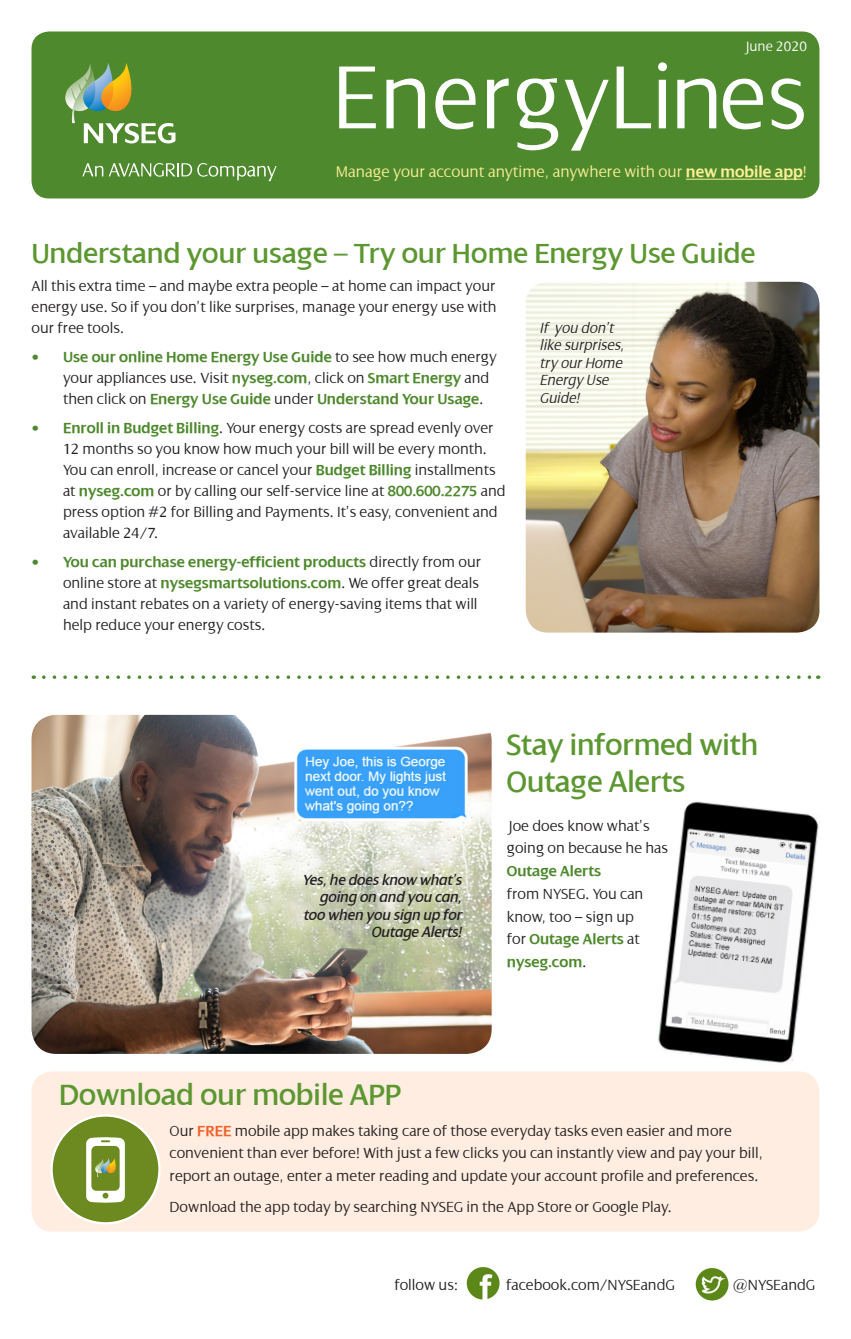
<style>
.page{position:relative;width:851px;height:1339px;background:#fff}
.page>*{position:absolute;margin:0;border:0;box-sizing:border-box;transform-origin:0 0}
.t1{font:300 96.6px "Dialog";color:#fff}
.t2{font:31.5px/36.8px "Dialog";color:#5c9731}
.t3{font:29.75px "Dialog";color:#5c9731}
.t4{font:300 16.62px "Dialog";color:#fcef97}
.t5{font:300 15.75px/21px "Dialog";color:#231f20}
.t6{font:600 15.75px/21px "Dialog";color:#4e892d}
.t7{font:italic 15.75px/17.5px "Dialog";color:#231f20;text-align:right}
.t8{font:italic 300 15.75px/17.5px "Dialog";color:#231f20}
.t9{font:300 14.53px "Dialog";color:#fff}
.s1{font-weight:600}
.s2{font-weight:300}
.s3{font-weight:300;color:#231f20}
.s4{font-weight:600;color:#4e892d}
.s5{font-weight:600;color:#f2622a}
</style>
<div class="page">
<div style="left:32px;top:1071px;width:787px;height:160px;background:#feede0;border-radius:21px"></div>
<img style="left:464px;top:1264px;width:37px;height:37px;border-radius:19px">
<img style="left:693px;top:1265px;width:37px;height:38px;border-radius:19px">
<div style="left:32px;top:32px;width:787px;height:166px;background:#4e892d;border-radius:18px"></div>
<hr style="left:686px;top:179px;width:116px;height:1px;background:#fcef97">
<img style="left:525px;top:282px;width:294px;height:350px">
<img style="left:32px;top:715px;width:459px;height:339px">
<svg style="left:44px;top:675px;width:774px;height:4px"></svg>
<svg style="left:65px;top:63px;width:110px;height:80px"></svg>
<svg style="left:82px;top:163px;width:21px;height:13px"></svg>
<svg style="left:109px;top:163px;width:167px;height:18px"></svg>
<div style="left:52px;top:1115px;width:107px;height:108px;background:#6c8a1f;border-radius:50%"></div>
<svg style="left:86px;top:1137px;width:39px;height:65px"></svg>
<div style="left:50px;top:1114px;width:111px;height:110px;border:2px solid #fff;border-radius:50%"></div>
<img style="left:293px;top:742px;width:183px;height:84px">
<img style="left:658px;top:801px;width:161px;height:262px">
<p class="t9" style="left:744px;top:39px;width:65px">June 2020</p>
<h1 class="t1" style="left:332px;top:45px;width:477px">EnergyLines</h1>
<p class="t4" style="left:336px;top:163px;width:473px">Manage your account anytime, anywhere with our <span class="s1">new mobile app</span>!</p>
<h3 class="t3" style="left:32px;top:237px;width:725px">Understand your usage <span class="s2">–</span> Try our Home Energy Use Guide</h3>
<p class="t5" style="left:32px;top:276px;width:466px;text-align:justify">All this extra time – and maybe extra people – at home can impact your energy use. So if you don’t like surprises, manage your energy use with our free tools.</p>
<p class="t6" style="left:63px;top:347px;width:435px;text-indent:-32px">• Use our online Home Energy Use Guide <span class="s3">to see how much energy your appliances use. Visit</span> nyseg.com<span class="s3">, click on</span> Smart Energy <span class="s3">and then click on</span> Energy Use Guide <span class="s3">under</span> Understand Your Usage<span class="s3">.</span></p>
<p class="t5" style="left:63px;top:418px;width:444px;text-indent:-32px"><span class="s4">• Enroll in Budget Billing</span>. Your energy costs are spread evenly over 12 months so you know how much your bill will be every month.<br>You can enroll, increase or cancel your <span class="s4">Budget Billing</span> installments at <span class="s4">nyseg.com</span> or by calling our self-service line at <span class="s4">800.600.2275</span> and press option #2 for Billing and Payments. It’s easy, convenient and available 24/7.</p>
<p class="t5" style="left:63px;top:551px;width:419px;text-indent:-32px"><span class="s4">• You can purchase energy-efficient products</span> directly from our online store at <span class="s4">nysegsmartsolutions.com</span>. We offer great deals and instant rebates on a variety of energy-saving items that will help reduce your energy costs.</p>
<p class="t8" style="left:539px;top:319px;width:86px">If you don’t like surprises, try our Home<br>Energy Use<br>Guide!</p>
<p class="t7" style="left:302px;top:871px;width:161px">Yes, he does know what’s going on and you can, too when you sign up for<br>Outage Alerts!</p>
<h2 class="t2" style="left:507px;top:727px;width:253px">Stay informed with<br>Outage Alerts</h2>
<p class="t5" style="left:507px;top:814px;width:163px;line-height:22.8px">Joe does know what’s going on because he has</p>
<p class="t6" style="left:507px;top:861px;width:96px">Outage Alerts</p>
<p class="t5" style="left:507px;top:882px;width:138px;line-height:22.8px">from NYSEG. You can know, too – sign up for <span class="s4">Outage Alerts</span> at <span class="s4">nyseg.com</span>.</p>
<h2 class="t2" style="left:59px;top:1077px;width:343px">Download our mobile APP</h2>
<p class="t5" style="left:169px;top:1119px;width:595px;line-height:22.8px">Our <span class="s5">FREE</span> mobile app makes taking care of those everyday tasks even easier and more convenient than ever before! With just a few clicks you can instantly view and pay your bill, report an outage, enter a meter reading and update your account profile and preferences.</p>
<p class="t5" style="left:169px;top:1196px;width:503px">Download the app today by searching NYSEG in the App Store or Google Play.</p>
<p class="t5" style="left:394px;top:1274px;width:65px">follow us:</p>
<p class="t5" style="left:506px;top:1274px;width:170px">facebook.com/NYSEandG</p>
<p class="t5" style="left:733px;top:1274px;width:84px">@NYSEandG</p>
</div>
